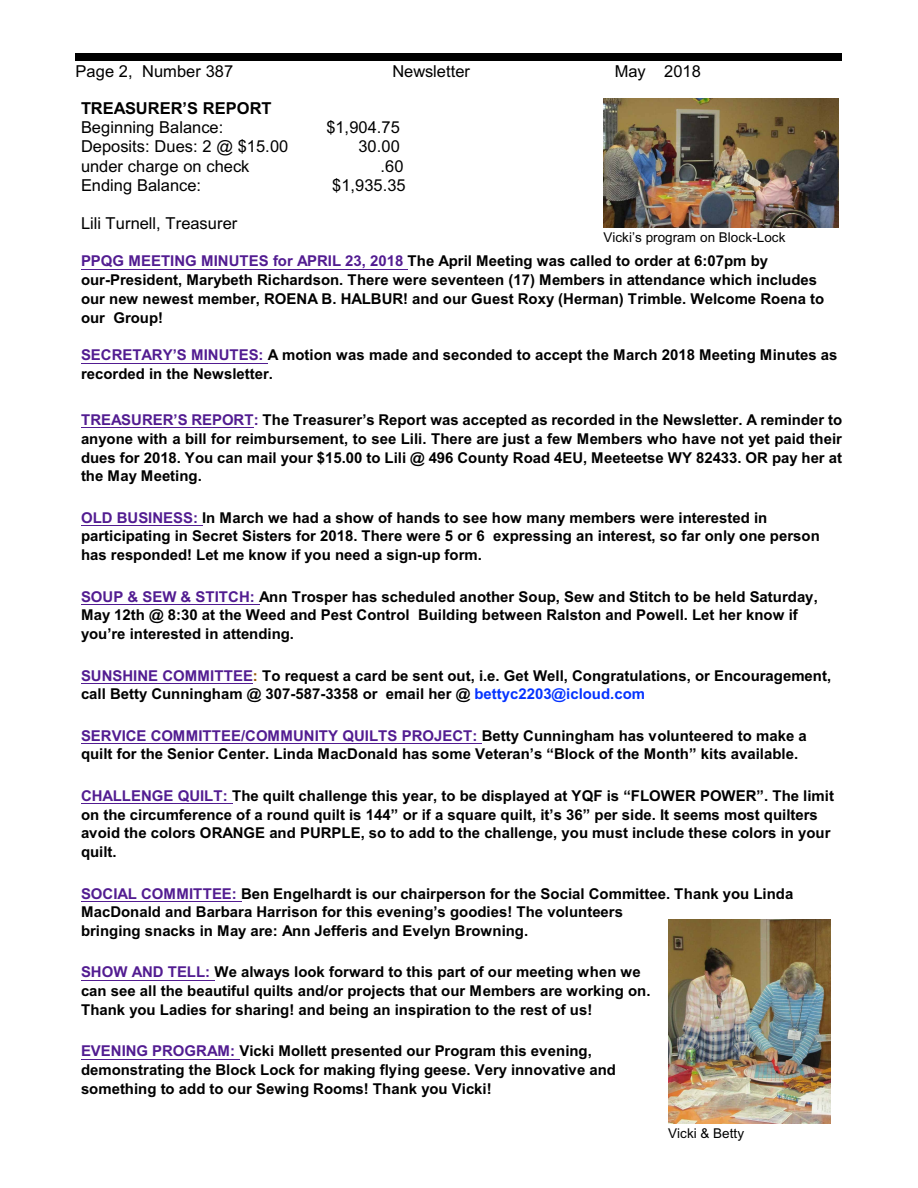
<style>
.page{position:relative;width:918px;height:1188px;background:#fff}
.page>*{position:absolute;margin:0;border:0;box-sizing:border-box;transform-origin:0 0}
.t1{font:16.5px "Arial";color:#000}
.t2{font:700 16.5px "Arial";color:#000}
.t3{font:700 15px/18.8px "Arial";color:#000}
.t4{font:13.5px "Arial";color:#000}
.s1{color:#521c91}
.s2{color:#945200}
.s3{color:#0533ff}
</style>
<div class="page">
<div style="left:76px;top:54px;width:766px;height:7px;background:#000"></div>
<img style="left:603px;top:98px;width:236px;height:130px">
<img style="left:668px;top:920px;width:162px;height:204px">
<hr style="left:81px;top:269px;width:327px;height:1px;background:#521c91">
<hr style="left:81px;top:363px;width:187px;height:1px;background:#521c91">
<hr style="left:81px;top:428px;width:173px;height:1px;background:#521c91">
<hr style="left:81px;top:525px;width:121px;height:1px;background:#521c91">
<hr style="left:81px;top:604px;width:178px;height:1px;background:#521c91">
<hr style="left:81px;top:683px;width:172px;height:1px;background:#521c91">
<hr style="left:81px;top:743px;width:401px;height:1px;background:#521c91">
<hr style="left:81px;top:803px;width:151px;height:1px;background:#521c91">
<hr style="left:81px;top:901px;width:160px;height:1px;background:#521c91">
<hr style="left:81px;top:980px;width:134px;height:1px;background:#521c91">
<hr style="left:81px;top:1059px;width:158px;height:1px;background:#521c91">
<p class="t1" style="left:76px;top:64px;width:159px">Page 2, Number 387</p>
<p class="t1" style="left:392px;top:64px;width:79px">Newsletter</p>
<p class="t1" style="left:615px;top:64px;width:88px">May 2018</p>
<p class="t2" style="left:81px;top:102px;width:192px">TREASURER’S REPORT</p>
<p class="t1" style="left:81px;top:121px;width:144px">Beginning Balance:</p>
<p class="t1" style="left:326px;top:121px;width:75px">$1,904.75</p>
<p class="t1" style="left:81px;top:140px;width:209px">Deposits: Dues: 2 @ $15.00</p>
<p class="t1" style="left:358px;top:140px;width:43px">30.00</p>
<p class="t1" style="left:81px;top:160px;width:170px">under charge on check</p>
<p class="t1" style="left:381px;top:160px;width:24px">.60</p>
<p class="t1" style="left:81px;top:179px;width:122px">Ending Balance:</p>
<p class="t1" style="left:332px;top:179px;width:75px">$1,935.35</p>
<p class="t1" style="left:81px;top:217px;width:158px">Lili Turnell, Treasurer</p>
<p class="t3" style="left:81px;top:253px;width:745px"><span class="s1">PPQG MEETING MINUTES for APRIL 23, 2018</span> The April Meeting was called to order at 6:07pm by our-President, Marybeth Richardson. There were seventeen (17) Members in attendance which includes our new newest member, ROENA B. HALBUR! and our Guest Roxy (Herman) Trimble. Welcome Roena to our Group!</p>
<p class="t3" style="left:81px;top:347px;width:758px"><span class="s1">SECRETARY’S MINUTES:</span> A motion was made and seconded to accept the March 2018 Meeting Minutes as recorded in the Newsletter.</p>
<p class="t3" style="left:81px;top:412px;width:763px;text-align:justify"><span class="s1">TREASURER’S REPORT:</span> The Treasurer’s Report was accepted as recorded in the Newsletter. A reminder to anyone with a bill for reimbursement, to see Lili. There are just a few Members who have not yet paid their dues for 2018. You can mail your $15.00 to Lili @ 496 County Road 4EU, Meeteetse WY 82433. OR pay her at the May Meeting.</p>
<p class="t3" style="left:81px;top:509px;width:740px"><span class="s1">OLD BUSINESS:</span> In March we had a show of hands to see how many members were interested in participating in Secret Sisters for 2018. There were 5 or 6 expressing an interest, so far only one person has responded! Let me know if you need a sign-up form.</p>
<p class="t3" style="left:81px;top:588px;width:738px"><span class="s1">SOUP &amp; SEW &amp; STITCH:</span> Ann Trosper has scheduled another Soup, Sew and Stitch to be held Saturday,<br>May 12th @ 8:30 at the Weed and Pest Control Building between Ralston and Powell. Let her know if you’re interested in attending.</p>
<p class="t3" style="left:81px;top:667px;width:752px"><span class="s1">SUNSHINE COMMITTEE</span><span class="s2">:</span> To request a card be sent out, i.e. Get Well, Congratulations, or Encouragement, call Betty Cunningham @ 307-587-3358 or email her @ <span class="s3">bettyc2203@icloud.com</span></p>
<p class="t3" style="left:81px;top:727px;width:727px"><span class="s1">SERVICE COMMITTEE/COMMUNITY QUILTS PROJECT:</span> Betty Cunningham has volunteered to make a quilt for the Senior Center. Linda MacDonald has some Veteran’s “Block of the Month” kits available.</p>
<p class="t3" style="left:81px;top:788px;width:755px"><span class="s1">CHALLENGE QUILT:</span> The quilt challenge this year, to be displayed at YQF is “FLOWER POWER”. The limit on the circumference of a round quilt is 144” or if a square quilt, it’s 36” per side. It seems most quilters avoid the colors ORANGE and PURPLE, so to add to the challenge, you must include these colors in your quilt.</p>
<p class="t3" style="left:81px;top:885px;width:714px"><span class="s1">SOCIAL COMMITTEE:</span> Ben Engelhardt is our chairperson for the Social Committee. Thank you Linda<br>MacDonald and Barbara Harrison for this evening’s goodies! The volunteers<br>bringing snacks in May are: Ann Jefferis and Evelyn Browning.</p>
<p class="t3" style="left:81px;top:964px;width:571px"><span class="s1">SHOW AND TELL:</span> We always look forward to this part of our meeting when we can see all the beautiful quilts and/or projects that our Members are working on.<br>Thank you Ladies for sharing! and being an inspiration to the rest of us!</p>
<p class="t3" style="left:81px;top:1043px;width:537px"><span class="s1">EVENING PROGRAM:</span> Vicki Mollett presented our Program this evening, demonstrating the Block Lock for making flying geese. Very innovative and something to add to our Sewing Rooms! Thank you Vicki!</p>
<p class="t4" style="left:603px;top:232px;width:184px">Vicki’s program on Block-Lock</p>
<p class="t4" style="left:668px;top:1128px;width:77px">Vicki &amp; Betty</p>
</div>
